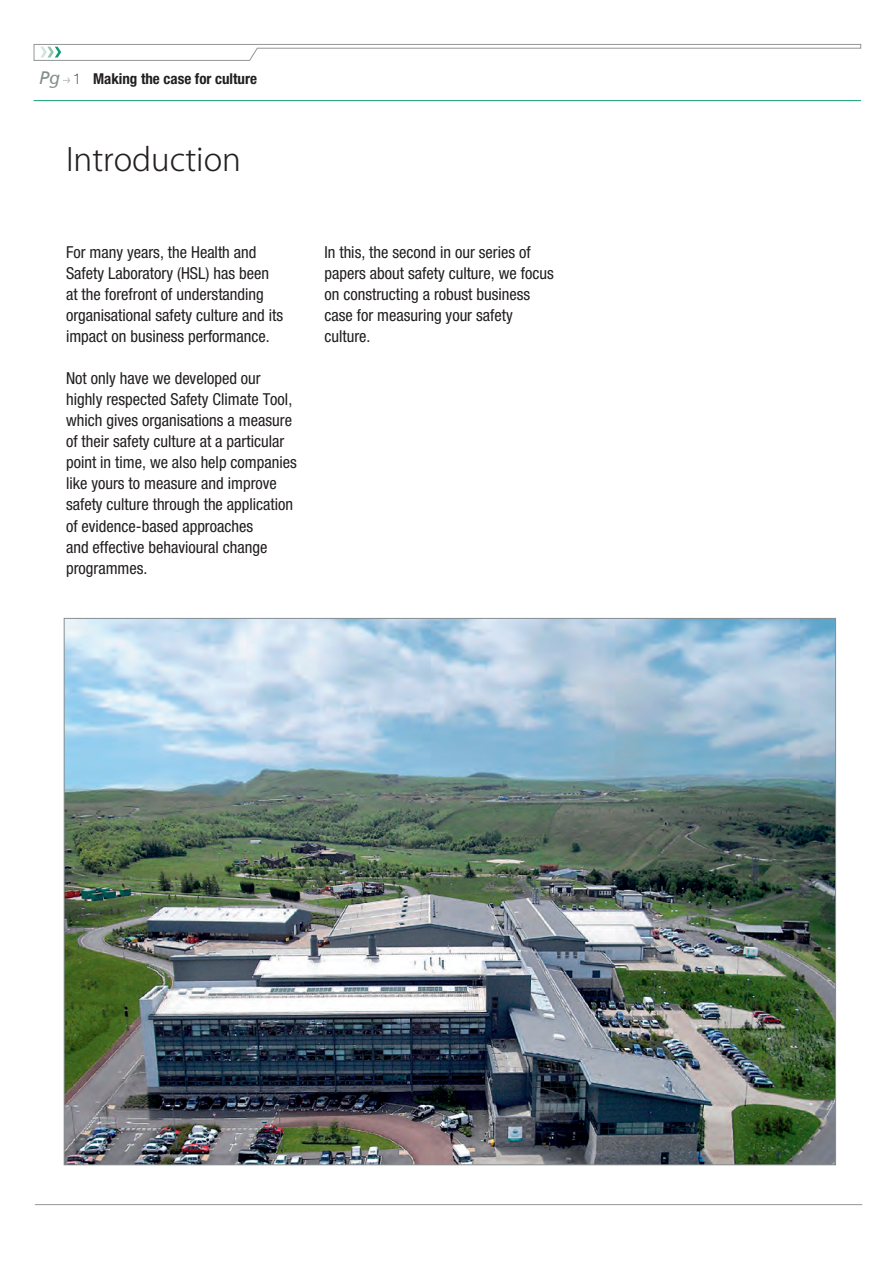
<style>
.page{position:relative;width:893px;height:1263px;background:#fff}
.page>*{position:absolute;margin:0;border:0;box-sizing:border-box;transform-origin:0 0}
.t1{font:300 31.5px "Koz Go Pro";color:#231f20}
.t2{font:italic 18px "Frutiger SAIN Itv 1";color:#868e90}
.t3{font:condensed 16.5px/21px "Helvetica Neue LT Std";color:#231f20}
.t4{font:700 condensed 15px "Helvetica Neue LT Std";color:#231f20}
.t5{font:6px "Meta Bold Expert";color:#868e90}
.s1{font-weight:100;font-stretch:normal}
</style>
<div class="page">
<hr style="left:35px;top:1204px;width:827px;height:1px;background:#939598">
<hr style="left:34px;top:100px;width:827px;height:1px;background:#109a76">
<svg style="left:33px;top:44px;width:828px;height:17px"></svg>
<img style="left:66px;top:620px;width:768px;height:543px">
<p class="t2" style="left:39px;top:68px;width:23px">Pg</p>
<p class="t5" style="left:63px;top:76px;width:9px">l</p>
<p class="t4" style="left:73px;top:70px;width:186px"><span class="s1">1</span> Making the case for culture</p>
<h1 class="t1" style="left:66px;top:138px;width:176px">Introduction</h1>
<p class="t3" style="left:66px;top:242px;width:219px">For many years, the Health and Safety Laboratory (HSL) has been at the forefront of understanding organisational safety culture and its impact on business performance.</p>
<p class="t3" style="left:66px;top:368px;width:232px">Not only have we developed our highly respected Safety Climate Tool, which gives organisations a measure of their safety culture at a particular point in time, we also help companies like yours to measure and improve safety culture through the application of evidence-based approaches<br>and effective behavioural change programmes.</p>
<p class="t3" style="left:324px;top:242px;width:231px">In this, the second in our series of papers about safety culture, we focus on constructing a robust business case for measuring your safety culture.</p>
</div>
